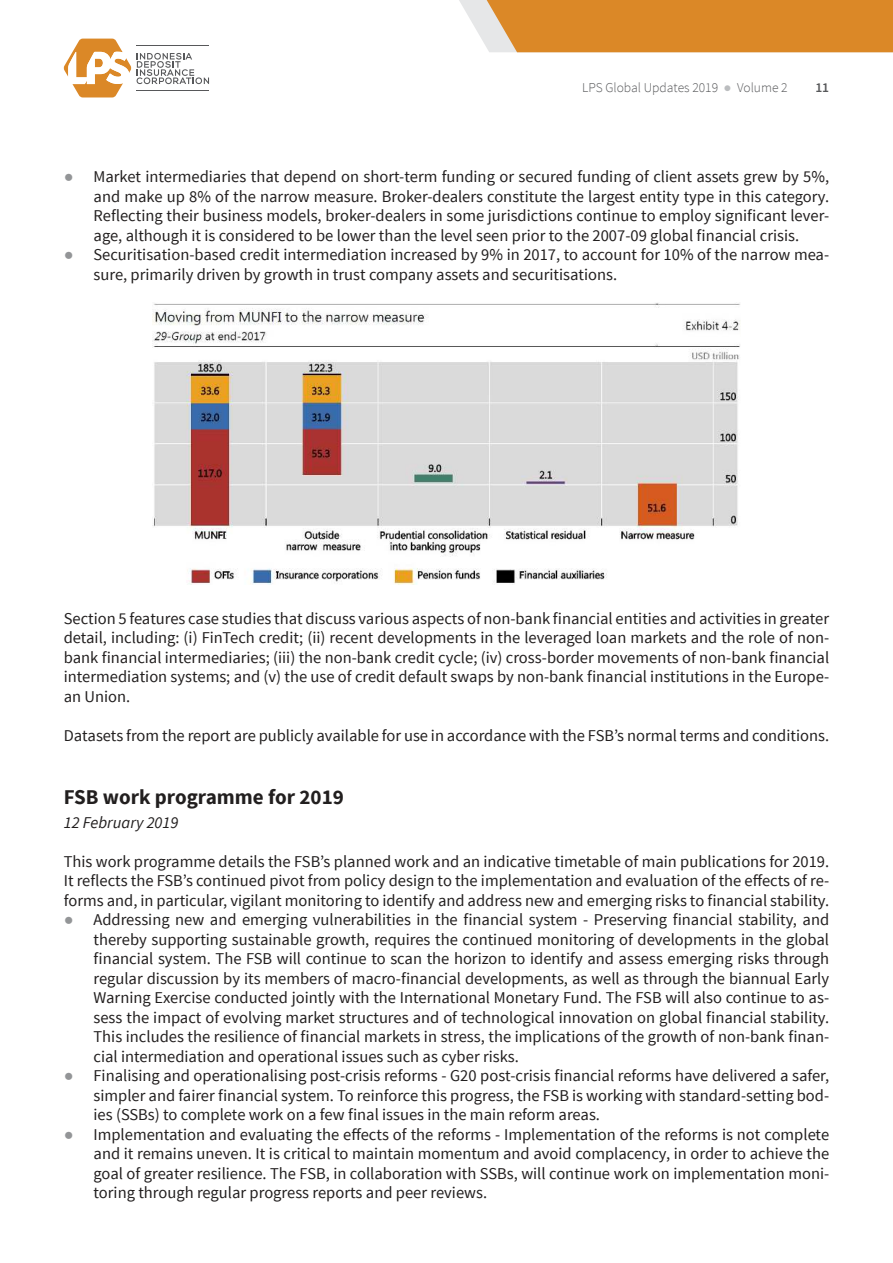
<style>
.page{position:relative;width:893px;height:1263px;background:#fff}
.page>*{position:absolute;margin:0;border:0;box-sizing:border-box;transform-origin:0 0}
.t1{font:700 21px "Source Sans Pro";color:#221f1f}
.t2{font:16.5px/19.5px "Source Sans Pro";color:#221f1f;text-align:justify}
.t3{font:italic 16.5px "Source Sans Pro";color:#221f1f}
.t4{font:300 13.5px "Source Sans Pro";color:#57585a}
.t5{font:600 13.5px "Source Sans Pro";color:#57585a}
.s1{font-family:"Arial";font-weight:400;color:#bbbdbf}
.s2{font-family:"Arial";color:#939597}
</style>
<div class="page">
<svg style="left:459px;top:0;width:434px;height:52px;background:#dc923a"></svg>
<svg style="left:137px;top:53px;width:72px;height:31px"></svg>
<hr style="left:137px;top:90px;width:72px;height:1px;background:#57585a">
<hr style="left:137px;top:46px;width:72px;height:1px;background:#57585a">
<svg style="left:64px;top:39px;width:67px;height:58px"></svg>
<img style="left:152px;top:303px;width:588px;height:282px">
<p class="t4" style="left:582px;top:83px;width:207px">LPS Global Updates 2019 <span class="s1">●</span> Volume 2</p>
<p class="t5" style="left:815px;top:80px;width:15px">11</p>
<p class="t2" style="left:94px;top:168px;width:737px;text-indent:-30px"><span class="s2">●</span> Market intermediaries that depend on short-term funding or secured funding of client assets grew by 5%, and make up 8% of the narrow measure. Broker-dealers constitute the largest entity type in this category.<br>Reflecting their business models, broker-dealers in some jurisdictions continue to employ significant lever&shy;age, although it is considered to be lower than the level seen prior to the 2007-09 global financial crisis.</p>
<p class="t2" style="left:94px;top:246px;width:737px;text-indent:-30px"><span class="s2">●</span> Securitisation-based credit intermediation increased by 9% in 2017, to account for 10% of the narrow mea&shy;sure, primarily driven by growth in trust company assets and securitisations.</p>
<p class="t2" style="left:64px;top:609px;width:767px">Section 5 features case studies that discuss various aspects of non-bank financial entities and activities in greater detail, including: (i) FinTech credit; (ii) recent developments in the leveraged loan markets and the role of non&shy;bank financial intermediaries; (iii) the non-bank credit cycle; (iv) cross-border movements of non-bank financial intermediation systems; and (v) the use of credit default swaps by non-bank financial institutions in the Europe&shy;an Union.</p>
<p class="t2" style="left:64px;top:727px;width:767px">Datasets from the report are publicly available for use in accordance with the FSB’s normal terms and conditions.</p>
<p class="t1" style="left:64px;top:788px;width:282px">FSB work programme for 2019</p>
<p class="t3" style="left:64px;top:816px;width:116px">12 February 2019</p>
<p class="t2" style="left:64px;top:852px;width:767px">This work programme details the FSB’s planned work and an indicative timetable of main publications for 2019.<br>It reflects the FSB’s continued pivot from policy design to the implementation and evaluation of the effects of re&shy;forms and, in particular, vigilant monitoring to identify and address new and emerging risks to financial stability.</p>
<p class="t2" style="left:94px;top:910px;width:737px;text-indent:-30px"><span class="s2">●</span> Addressing new and emerging vulnerabilities in the financial system - Preserving financial stability, and thereby supporting sustainable growth, requires the continued monitoring of developments in the global financial system. The FSB will continue to scan the horizon to identify and assess emerging risks through regular discussion by its members of macro-financial developments, as well as through the biannual Early Warning Exercise conducted jointly with the International Monetary Fund. The FSB will also continue to as&shy;sess the impact of evolving market structures and of technological innovation on global financial stability.<br>This includes the resilience of financial markets in stress, the implications of the growth of non-bank finan&shy;cial intermediation and operational issues such as cyber risks.</p>
<p class="t2" style="left:94px;top:1066px;width:737px;text-indent:-30px"><span class="s2">●</span> Finalising and operationalising post-crisis reforms - G20 post-crisis financial reforms have delivered a safer, simpler and fairer financial system. To reinforce this progress, the FSB is working with standard-setting bod&shy;ies (SSBs) to complete work on a few final issues in the main reform areas.</p>
<p class="t2" style="left:94px;top:1125px;width:737px;text-indent:-30px"><span class="s2">●</span> Implementation and evaluating the effects of the reforms - Implementation of the reforms is not complete and it remains uneven. It is critical to maintain momentum and avoid complacency, in order to achieve the goal of greater resilience. The FSB, in collaboration with SSBs, will continue work on implementation moni&shy;toring through regular progress reports and peer reviews.</p>
</div>
